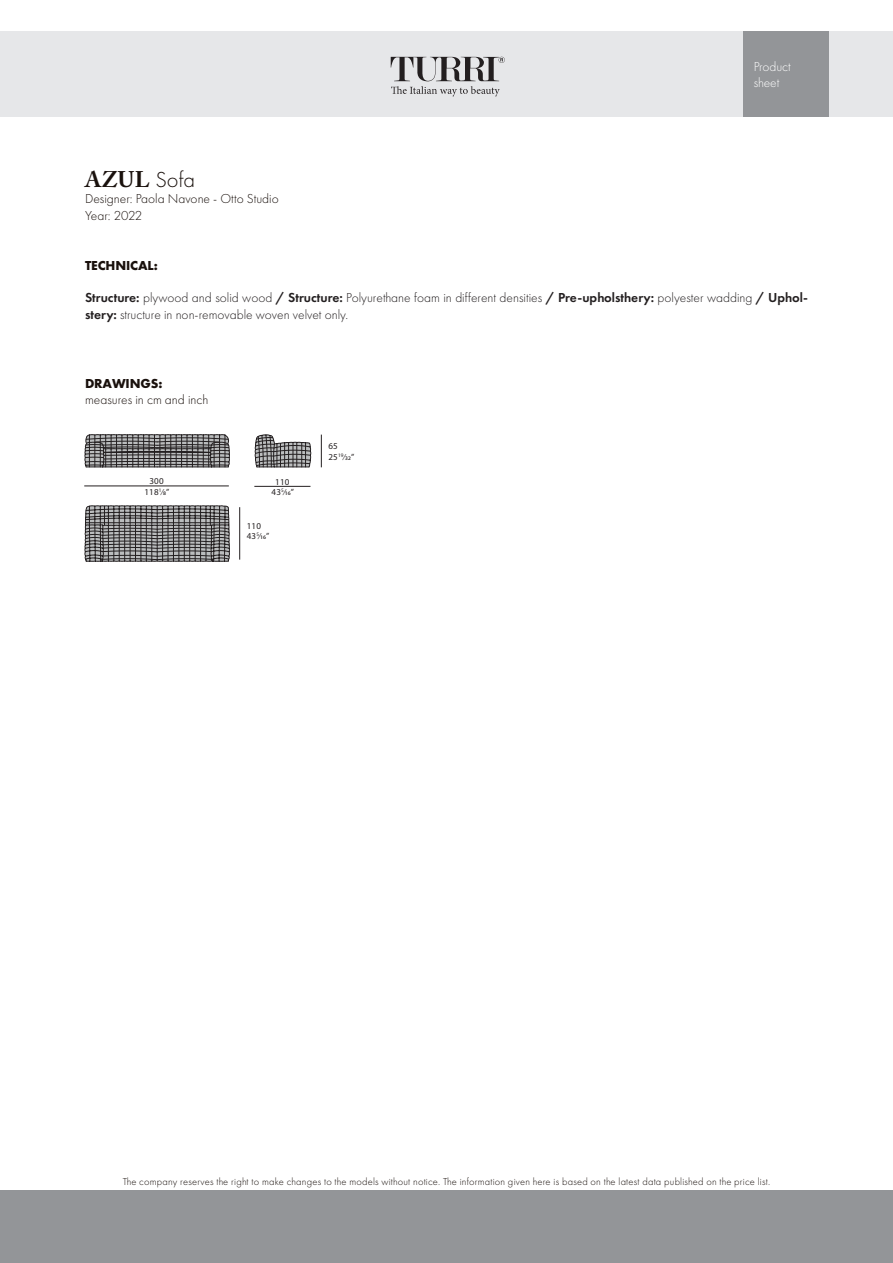
<style>
.page{position:relative;width:893px;height:1263px;background:#fff}
.page>*{position:absolute;margin:0;border:0;box-sizing:border-box;transform-origin:0 0}
.t1{font:700 22.5px "Adobe Caslon Pro";color:#1a110d}
.t2{font:300 13.5px/16.5px "Futura PT";color:#231f20}
.t3{font:300 13.5px "Futura PT";color:#1a110d}
.t4{font:700 13.5px "Futura PT";letter-spacing:-.01em;color:#1a110d}
.t5{font:300 13.5px/16.2px "Futura PT";color:#fff}
.t6{font:300 13.5px "Futura PT";letter-spacing:-.02em;color:#1a110d}
.t7{font:300 10.5px "Futura PT";letter-spacing:.02em;color:#1a110d}
.t8{font:9px "Myriad Pro";letter-spacing:.025em;color:#231f20}
.s1{font-family:"Futura PT";font-weight:300}
.s2{font-weight:600}
</style>
<div class="page">
<div style="left:0;top:32px;width:893px;height:85px;background:#e6e7e9"></div>
<div style="left:0;top:1191px;width:893px;height:72px;background:#939598"></div>
<div style="left:743px;top:32px;width:85px;height:85px;background:#939598"></div>
<svg style="left:391px;top:57px;width:114px;height:40px"></svg>
<hr style="left:84px;top:486px;width:145px;height:1px;background:#231f20">
<hr style="left:254px;top:486px;width:56px;height:1px;background:#231f20">
<hr style="left:321px;top:435px;width:1px;height:32px;background:#231f20">
<hr style="left:239px;top:507px;width:1px;height:53px;background:#231f20">
<svg style="left:85px;top:434px;width:145px;height:34px;background:#717071"></svg>
<svg style="left:85px;top:505px;width:145px;height:56px;background:#767576"></svg>
<svg style="left:254px;top:434px;width:57px;height:33px"></svg>
<p class="t1" style="left:85px;top:166px;width:111px">AZUL <span class="s1">Sofa</span></p>
<p class="t3" style="left:85px;top:191px;width:195px">Designer: Paola Navone - Otto Studio</p>
<p class="t6" style="left:85px;top:207px;width:59px">Year: 2022</p>
<p class="t5" style="left:754px;top:58px;width:39px">Product sheet</p>
<p class="t4" style="left:85px;top:256px;width:74px">TECHNICAL:</p>
<p class="t2" style="left:85px;top:290px;width:724px"><span class="s2">Structure:</span> plywood and solid wood <span class="s2">/ Structure:</span> Polyurethane foam in different densities <span class="s2">/ Pre-upholsthery:</span> polyester wadding <span class="s2">/ Uphol&shy;stery:</span> structure in non-removable woven velvet only.</p>
<p class="t4" style="left:85px;top:374px;width:79px">DRAWINGS:</p>
<p class="t3" style="left:85px;top:392px;width:125px">measures in cm and inch</p>
<p class="t8" style="left:149px;top:476px;width:16px">300</p>
<p class="t8" style="left:144px;top:486px;width:27px">118<sup>1</sup>/8”</p>
<p class="t8" style="left:275px;top:476px;width:16px">110</p>
<p class="t8" style="left:271px;top:487px;width:24px">43<sup>5</sup>/16”</p>
<p class="t8" style="left:247px;top:520px;width:16px">110</p>
<p class="t8" style="left:247px;top:531px;width:24px">43<sup>5</sup>/16”</p>
<p class="t8" style="left:328px;top:440px;width:11px">65</p>
<p class="t8" style="left:328px;top:451px;width:27px">25<sup>19</sup>/32”</p>
<p class="t7" style="left:123px;top:1175px;width:649px">The company reserves the right to make changes to the models without notice. The information given here is based on the latest data published on the price list.</p>
</div>
